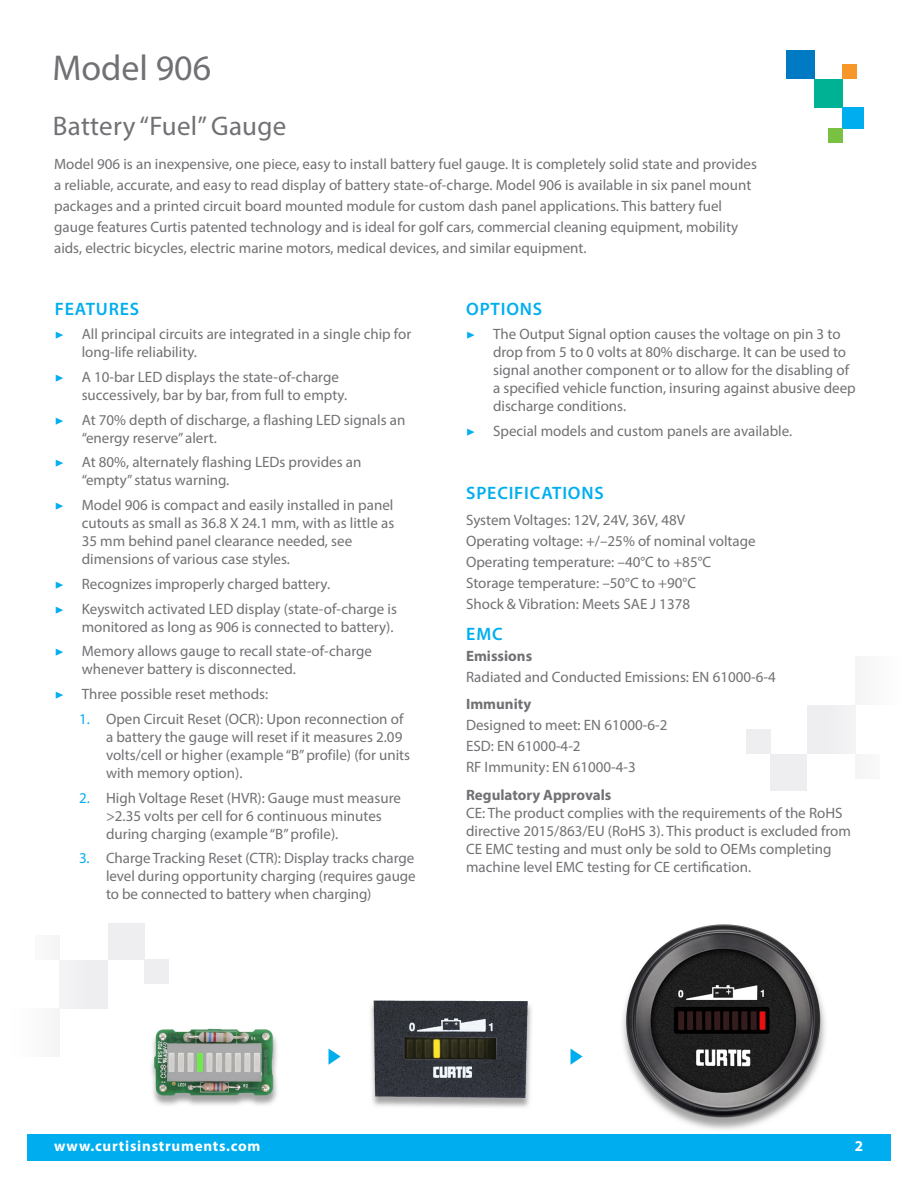
<style>
.page{position:relative;width:918px;height:1188px;background:#fff}
.page>*{position:absolute;margin:0;border:0;box-sizing:border-box;transform-origin:0 0}
.t1{font:36px "Myriad Pro";color:#717074}
.t2{font:27px "Myriad Pro";letter-spacing:.01em;color:#717074}
.t3{font:600 18px "Myriad Pro";letter-spacing:.045em;color:#00aeef}
.t4{font:15px/18px "Myriad Pro";color:#717074}
.t5{font:700 15px "Myriad Pro";color:#717074}
.t6{font:700 15px "Myriad Pro";letter-spacing:.05em;color:#fff}
.s1{font-family:"Minion Pro";color:#00aeef}
.s2{color:#00aeef}
</style>
<div class="page">
<div style="left:27px;top:1134px;width:864px;height:27px;background:#00aeef"></div>
<div style="left:855px;top:657px;width:49px;height:48px;background:#f9f9fa"></div>
<div style="left:807px;top:705px;width:48px;height:49px;background:#eeeef0"></div>
<div style="left:771px;top:754px;width:36px;height:37px;background:#eeeef0"></div>
<div style="left:855px;top:754px;width:25px;height:24px;background:#f7f7f7"></div>
<div style="left:746px;top:730px;width:25px;height:24px;background:#eeeef0"></div>
<div style="left:786px;top:51px;width:29px;height:28px;background:#007ac2"></div>
<div style="left:815px;top:79px;width:28px;height:28px;background:#00b294"></div>
<div style="left:843px;top:107px;width:21px;height:21px;background:#00aeef"></div>
<div style="left:843px;top:65px;width:14px;height:14px;background:#f79728"></div>
<div style="left:829px;top:128px;width:14px;height:14px;background:#79c142"></div>
<img style="left:151px;top:1028px;width:126px;height:77px">
<img style="left:623px;top:924px;width:202px;height:206px">
<img style="left:371px;top:1000px;width:161px;height:108px">
<div style="left:11px;top:1008px;width:49px;height:49px;background:#f9f9fa"></div>
<div style="left:60px;top:960px;width:48px;height:48px;background:#eeeef0"></div>
<div style="left:108px;top:923px;width:37px;height:37px;background:#eeeef0"></div>
<div style="left:35px;top:935px;width:25px;height:25px;background:#f7f7f8"></div>
<div style="left:145px;top:960px;width:24px;height:24px;background:#eeeef0"></div>
<svg style="left:329px;top:1049px;width:12px;height:16px"></svg>
<svg style="left:571px;top:1049px;width:12px;height:16px"></svg>
<h1 class="t1" style="left:52px;top:46px;width:160px">Model 906</h1>
<h2 class="t2" style="left:53px;top:110px;width:235px">Battery “Fuel” Gauge</h2>
<p class="t4" style="left:54px;top:154px;width:704px;line-height:21px">Model 906 is an inexpensive, one piece, easy to install battery fuel gauge. It is completely solid state and provides a reliable, accurate, and easy to read display of battery state-of-charge. Model 906 is available in six panel mount packages and a printed circuit board mounted module for custom dash panel applications. This battery fuel gauge features Curtis patented technology and is ideal for golf cars, commercial cleaning equipment, mobility aids, electric bicycles, electric marine motors, medical devices, and similar equipment.</p>
<p class="t3" style="left:55px;top:298px;width:86px">FEATURES</p>
<p class="t3" style="left:466px;top:298px;width:77px">OPTIONS</p>
<p class="t4" style="left:82px;top:325px;width:331px;text-indent:-27px"><span class="s1">▶</span> All principal circuits are integrated in a single chip for long-life reliability.</p>
<p class="t4" style="left:82px;top:368px;width:267px;text-indent:-27px"><span class="s1">▶</span> A 10-bar LED displays the state-of-charge successively, bar by bar, from full to empty.</p>
<p class="t4" style="left:82px;top:410px;width:325px;text-indent:-27px"><span class="s1">▶</span> At 70% depth of discharge, a flashing LED signals an “energy reserve” alert.</p>
<p class="t4" style="left:82px;top:453px;width:281px;text-indent:-27px"><span class="s1">▶</span> At 80%, alternately flashing LEDs provides an “empty” status warning.</p>
<p class="t4" style="left:82px;top:496px;width:314px;text-indent:-27px"><span class="s1">▶</span> Model 906 is compact and easily installed in panel cutouts as small as 36.8 X 24.1 mm, with as little as 35 mm behind panel clearance needed, see dimensions of various case styles.</p>
<p class="t4" style="left:55px;top:571px;width:344px;line-height:24.8px"><span class="s1">▶</span> Recognizes improperly charged battery.<br><span class="s1">▶</span> Keyswitch activated LED display (state-of-charge is</p>
<p class="t4" style="left:55px;top:614px;width:340px;line-height:24.8px;text-indent:27px">monitored as long as 906 is connected to battery). <span class="s1">▶</span> Memory allows gauge to recall state-of-charge</p>
<p class="t4" style="left:55px;top:657px;width:243px;line-height:24.8px;text-indent:27px">whenever battery is disconnected. <span class="s1">▶</span> Three possible reset methods:</p>
<p class="t4" style="left:106px;top:710px;width:306px;text-indent:-27px"><span class="s2">1.</span> Open Circuit Reset (OCR): Upon reconnection of a battery the gauge will reset if it measures 2.09 volts/cell or higher (example “B” profile) (for units with memory option).</p>
<p class="t4" style="left:106px;top:788px;width:296px;text-indent:-27px"><span class="s2">2.</span> High Voltage Reset (HVR): Gauge must measure &gt;2.35 volts per cell for 6 continuous minutes during charging (example “B” profile).</p>
<p class="t4" style="left:106px;top:849px;width:311px;text-align:justify;text-indent:-27px"><span class="s2">3.</span> Charge Tracking Reset (CTR): Display tracks charge level during opportunity charging (requires gauge to be connected to battery when charging)</p>
<p class="t4" style="left:493px;top:325px;width:364px;text-indent:-27px"><span class="s1">▶</span> The Output Signal option causes the voltage on pin 3 to drop from 5 to 0 volts at 80% discharge. It can be used to signal another component or to allow for the disabling of a specified vehicle function, insuring against abusive deep discharge conditions.</p>
<p class="t4" style="left:466px;top:422px;width:328px"><span class="s1">▶</span> Special models and custom panels are available.</p>
<p class="t3" style="left:466px;top:482px;width:139px">SPECIFICATIONS</p>
<p class="t4" style="left:466px;top:509px;width:291px;line-height:21px">System Voltages: 12V, 24V, 36V, 48V<br>Operating voltage: +/–25% of nominal voltage Operating temperature: –40°C to +85°C Storage temperature: –50°C to +90°C<br>Shock &amp; Vibration: Meets SAE J 1378</p>
<p class="t3" style="left:466px;top:622px;width:38px">EMC</p>
<p class="t5" style="left:466px;top:646px;width:68px">Emissions</p>
<p class="t4" style="left:466px;top:667px;width:311px">Radiated and Conducted Emissions: EN 61000-6-4</p>
<p class="t5" style="left:466px;top:695px;width:67px">Immunity</p>
<p class="t4" style="left:466px;top:715px;width:203px;line-height:21px">Designed to meet: EN 61000-6-2<br>ESD: EN 61000-4-2<br>RF Immunity: EN 61000-4-3</p>
<p class="t5" style="left:466px;top:785px;width:147px">Regulatory Approvals</p>
<p class="t4" style="left:466px;top:804px;width:386px">CE: The product complies with the requirements of the RoHS directive 2015/863/EU (RoHS 3). This product is excluded from CE EMC testing and must only be sold to OEMs completing machine level EMC testing for CE certification.</p>
<p class="t6" style="left:54px;top:1137px;width:208px">www.curtisinstruments.com</p>
<p class="t6" style="left:855px;top:1137px;width:10px">2</p>
</div>
